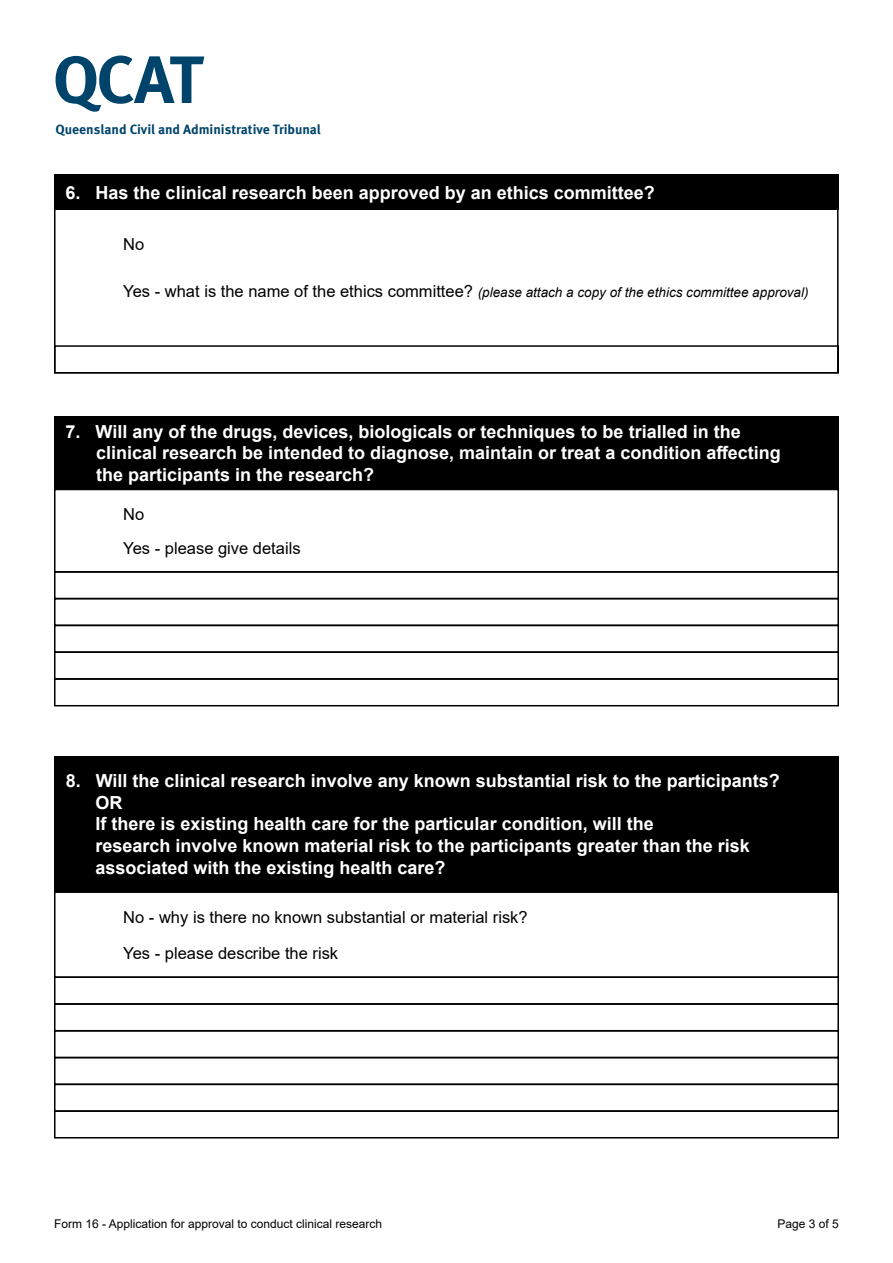
<style>
.page{position:relative;width:893px;height:1263px;background:#fff}
.page>*{position:absolute;margin:0;border:0;box-sizing:border-box;transform-origin:0 0}
.t1{font:700 18px/21.6px "Arial";color:#fff}
.t2{font:16.5px/36.2px "Arial";color:#000}
.t3{font:italic 13.5px "Arial";color:#000}
.t4{font:700 13.35px "Meta OT";letter-spacing:-.005em;color:#00446b}
.t5{font:12px "Arial";color:#000}
.s1{font-style:normal;font-size:16.5px}
</style>
<div class="page">
<svg style="left:56px;top:55px;width:148px;height:57px"></svg>
<div style="left:54px;top:756px;width:785px;height:135px;background:#000"></div>
<div style="left:54px;top:891px;width:785px;height:87px;border:2px solid #000"></div>
<div style="left:54px;top:417px;width:785px;height:72px;background:#000"></div>
<div style="left:54px;top:489px;width:785px;height:84px;border:2px solid #000"></div>
<div style="left:54px;top:976px;width:785px;height:29px;border:2px solid #000"></div>
<div style="left:54px;top:1003px;width:785px;height:28px;border:2px solid #000"></div>
<div style="left:54px;top:1030px;width:785px;height:28px;border:2px solid #000"></div>
<div style="left:54px;top:1057px;width:785px;height:28px;border:2px solid #000"></div>
<div style="left:54px;top:1084px;width:785px;height:28px;border:2px solid #000"></div>
<div style="left:54px;top:571px;width:785px;height:28px;border:2px solid #000"></div>
<div style="left:54px;top:598px;width:785px;height:28px;border:2px solid #000"></div>
<div style="left:54px;top:345px;width:785px;height:28px;border:2px solid #000"></div>
<div style="left:54px;top:625px;width:785px;height:28px;border:2px solid #000"></div>
<div style="left:54px;top:651px;width:785px;height:29px;border:2px solid #000"></div>
<div style="left:54px;top:678px;width:785px;height:28px;border:2px solid #000"></div>
<div style="left:54px;top:1110px;width:785px;height:28px;border:2px solid #000"></div>
<div style="left:54px;top:174px;width:785px;height:36px;background:#000"></div>
<p class="t4" style="left:56px;top:121px;width:267px">Queensland Civil and Administrative Tribunal</p>
<p class="t1" style="left:66px;top:182px;width:591px">6. Has the clinical research been approved by an ethics committee?</p>
<p class="t2" style="left:123px;top:226px;width:23px">No</p>
<p class="t3" style="left:123px;top:283px;width:687px"><span class="s1">Yes - what is the name of the ethics committee?</span> (please attach a copy of the ethics committee approval)</p>
<p class="t1" style="left:96px;top:421px;width:686px;text-indent:-31px">7. Will any of the drugs, devices, biologicals or techniques to be trialled in the clinical research be intended to diagnose, maintain or treat a condition affecting the participants in the research?</p>
<p class="t2" style="left:123px;top:497px;width:179px;line-height:34.2px">No<br>Yes - please give details</p>
<p class="t1" style="left:95px;top:770px;width:686px;text-indent:-30px">8. Will the clinical research involve any known substantial risk to the participants?<br>OR<br>If there is existing health care for the particular condition, will the<br>research involve known material risk to the participants greater than the risk associated with the existing health care?</p>
<p class="t2" style="left:123px;top:899px;width:406px">No - why is there no known substantial or material risk?<br>Yes - please describe the risk</p>
<p class="t5" style="left:54px;top:1215px;width:330px">Form 16 - Application for approval to conduct clinical research</p>
<p class="t5" style="left:778px;top:1215px;width:63px">Page 3 of 5</p>
</div>
